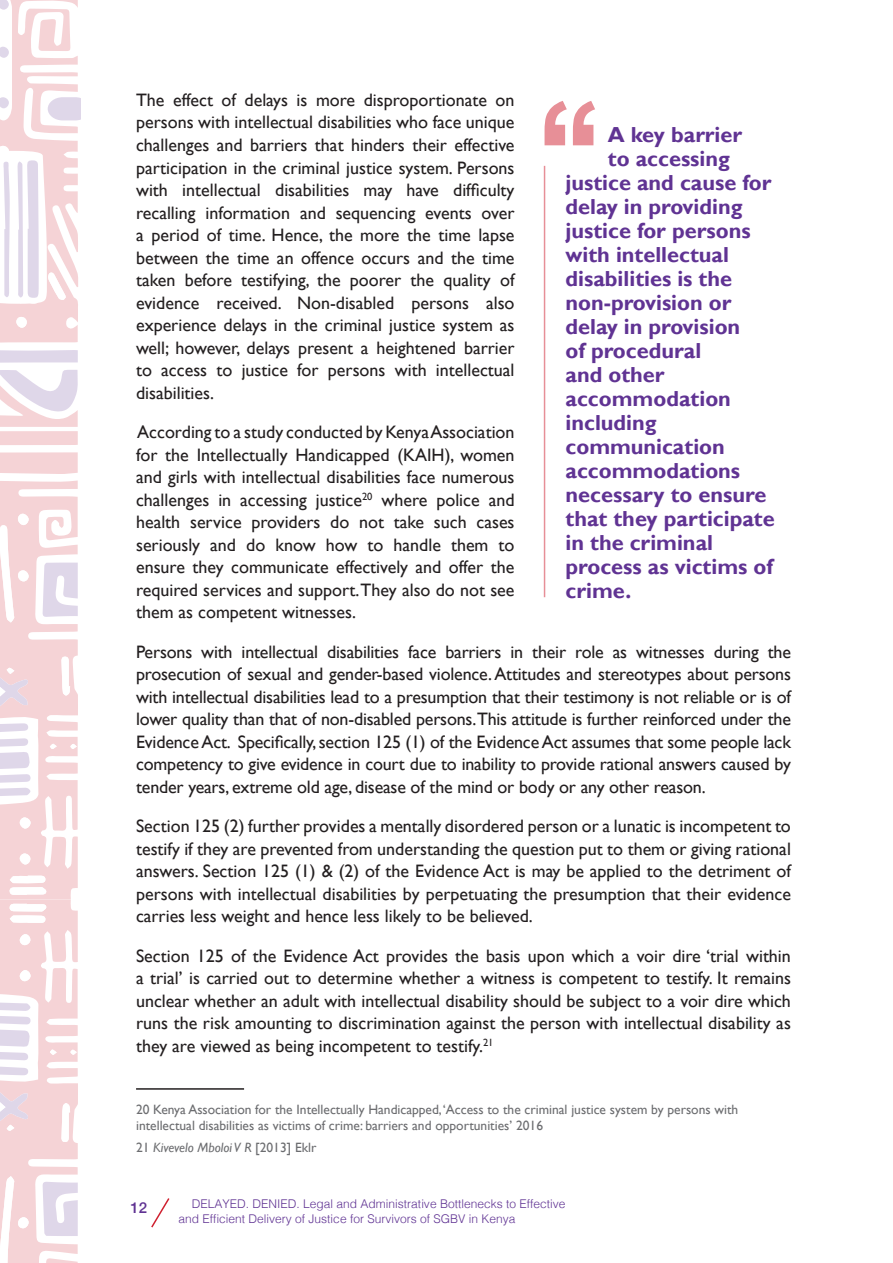
<style>
.page{position:relative;width:893px;height:1263px;background:#fff}
.page>*{position:absolute;margin:0;border:0;box-sizing:border-box;transform-origin:0 0}
.t1{font:700 21.75px "Gill Sans";color:#603393}
.t2{font:18px/22.5px "Gill Sans";color:#231f20;text-align:justify}
.t3{font:500 15px "Helvetica Neue";color:#603393}
.t4{font:13.5px/16.2px "Gill Sans";color:#6c6d70}
.t5{font:italic 13.5px "Gill Sans";color:#6c6d70}
.t6{font:300 12px/14.4px "Helvetica";color:#603393}
.s1{font-style:normal}
</style>
<div class="page">
<hr style="left:136px;top:1088px;width:108px;height:2px;background:#231f20">
<hr style="left:544px;top:166px;width:1px;height:431px;background:#cf202f">
<svg style="left:544px;top:101px;width:51px;height:44px"></svg>
<svg style="left:0;top:0;width:78px;height:876px;fill:#f5d3d6"></svg>
<svg style="left:0;top:370px;width:78px;height:42px"></svg>
<svg style="left:43px;top:562px;width:35px;height:55px"></svg>
<svg style="left:0;top:350px;width:78px;height:13px"></svg>
<svg style="left:61px;top:656px;width:9px;height:39px"></svg>
<div style="left:20px;top:817px;width:11px;height:12px;background:#fff;border-radius:50%"></div>
<svg style="left:0;top:514px;width:29px;height:108px"></svg>
<div style="left:20px;top:853px;width:10px;height:12px;background:#fff;border-radius:50%"></div>
<div style="left:16px;top:317px;width:11px;height:11px;background:#fff;border-radius:50%"></div>
<svg style="left:50px;top:743px;width:7px;height:6px"></svg>
<svg style="left:70px;top:744px;width:7px;height:5px"></svg>
<svg style="left:0;top:146px;width:66px;height:158px"></svg>
<svg style="left:0;top:0;width:12px;height:120px"></svg>
<svg style="left:48px;top:97px;width:33px;height:23px"></svg>
<svg style="left:0;top:668px;width:40px;height:139px"></svg>
<svg style="left:0;top:876px;width:78px;height:387px"></svg>
<svg style="left:151px;top:1198px;width:19px;height:30px"></svg>
<p class="t2" style="left:136px;top:89px;width:380px">The effect of delays is more disproportionate on persons with intellectual disabilities who face unique challenges and barriers that hinders their effective participation in the criminal justice system. Persons with intellectual disabilities may have difficulty recalling information and sequencing events over a period of time. Hence, the more the time lapse between the time an offence occurs and the time taken before testifying, the poorer the quality of evidence received. Non-disabled persons also experience delays in the criminal justice system as well; however, delays present a heightened barrier to access to justice for persons with intellectual disabilities.</p>
<p class="t2" style="left:136px;top:421px;width:380px">According to a study conducted by Kenya Association for the Intellectually Handicapped (KAIH), women and girls with intellectual disabilities face numerous challenges in accessing justice<sup>20</sup> where police and health service providers do not take such cases seriously and do know how to handle them to ensure they communicate effectively and offer the required services and support. They also do not see them as competent witnesses.</p>
<p class="t2" style="left:136px;top:641px;width:656px">Persons with intellectual disabilities face barriers in their role as witnesses during the prosecution of sexual and gender-based violence. Attitudes and stereotypes about persons with intellectual disabilities lead to a presumption that their testimony is not reliable or is of lower quality than that of non-disabled persons.This attitude is further reinforced under the Evidence Act. Specifically, section 125 (1) of the Evidence Act assumes that some people lack competency to give evidence in court due to inability to provide rational answers caused by tender years, extreme old age, disease of the mind or body or any other reason.</p>
<p class="t2" style="left:136px;top:815px;width:656px">Section 125 (2) further provides a mentally disordered person or a lunatic is incompetent to testify if they are prevented from understanding the question put to them or giving rational answers. Section 125 (1) &amp; (2) of the Evidence Act is may be applied to the detriment of persons with intellectual disabilities by perpetuating the presumption that their evidence carries less weight and hence less likely to be believed.</p>
<p class="t2" style="left:136px;top:945px;width:656px">Section 125 of the Evidence Act provides the basis upon which a voir dire ‘trial within a trial’ is carried out to determine whether a witness is competent to testify. It remains unclear whether an adult with intellectual disability should be subject to a voir dire which runs the risk amounting to discrimination against the person with intellectual disability as they are viewed as being incompetent to testify.<sup>21</sup></p>
<p class="t1" style="left:608px;top:122px;width:136px">A key barrier</p>
<p class="t1" style="left:608px;top:146px;width:124px">to accessing</p>
<p class="t1" style="left:566px;top:170px;width:207px">justice and cause for</p>
<p class="t1" style="left:566px;top:194px;width:178px">delay in providing</p>
<p class="t1" style="left:566px;top:218px;width:187px">justice for persons</p>
<p class="t1" style="left:566px;top:242px;width:165px">with intellectual</p>
<p class="t1" style="left:566px;top:266px;width:168px">disabilities is the</p>
<p class="t1" style="left:566px;top:290px;width:167px">non-provision or</p>
<p class="t1" style="left:566px;top:313px;width:176px">delay in provision</p>
<p class="t1" style="left:566px;top:337px;width:137px">of procedural</p>
<p class="t1" style="left:566px;top:361px;width:101px">and other</p>
<p class="t1" style="left:566px;top:385px;width:167px">accommodation</p>
<p class="t1" style="left:566px;top:409px;width:93px">including</p>
<p class="t1" style="left:566px;top:433px;width:161px">communication</p>
<p class="t1" style="left:566px;top:457px;width:176px">accommodations</p>
<p class="t1" style="left:566px;top:481px;width:202px">necessary to ensure</p>
<p class="t1" style="left:566px;top:505px;width:211px">that they participate</p>
<p class="t1" style="left:566px;top:529px;width:149px">in the criminal</p>
<p class="t1" style="left:566px;top:553px;width:209px">process as victims of</p>
<p class="t1" style="left:566px;top:577px;width:67px">crime.</p>
<p class="t4" style="left:136px;top:1101px;width:604px">20 Kenya Association for the Intellectually Handicapped, ‘Access to the criminal justice system by persons with intellectual disabilities as victims of crime: barriers and opportunities’ 2016</p>
<p class="t5" style="left:136px;top:1140px;width:182px"><span class="s1">21</span> Kivevelo Mboloi V R <span class="s1">[2013] Eklr</span></p>
<p class="t3" style="left:131px;top:1195px;width:18px">12</p>
<p class="t6" style="left:179px;top:1196px;width:388px;text-indent:13px">DELAYED. DENIED. Legal and Administrative Bottlenecks to Effective and Efficient Delivery of Justice for Survivors of SGBV in Kenya</p>
</div>
